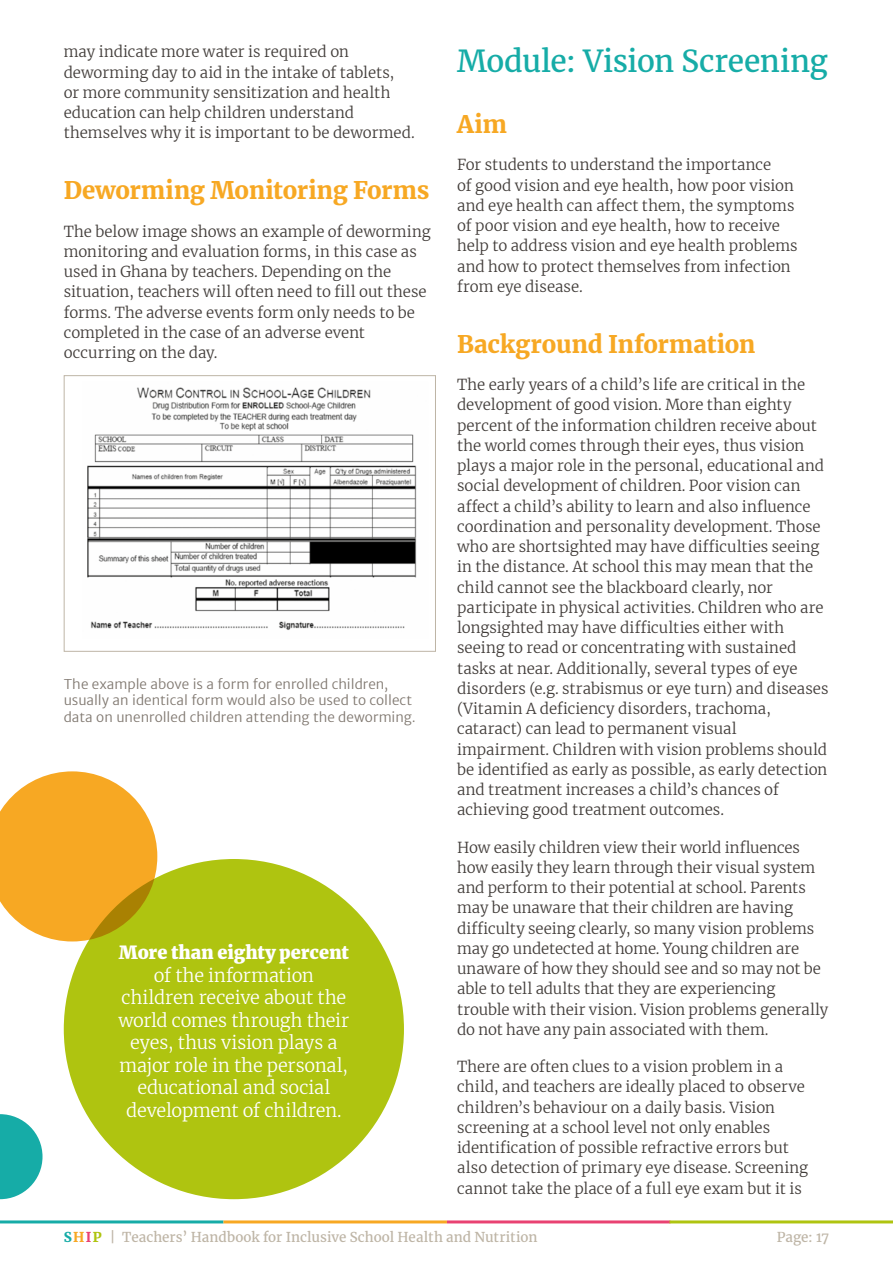
<style>
.page{position:relative;width:893px;height:1263px;background:#fff}
.page>*{position:absolute;margin:0;border:0;box-sizing:border-box;transform-origin:0 0}
.t1{font:30px "Merriweather";letter-spacing:-.01em;color:#16aca7}
.t2{font:700 24px "Merriweather";letter-spacing:-.01em;color:#f7a823}
.t3{font:300 18px/22.5px "Merriweather";letter-spacing:-.01em;color:#fff;text-align:center}
.t4{font:900 18px "Merriweather";color:#fff}
.t5{font:300 15px/20.2px "Merriweather";color:#413c39}
.t6{font:300 13.5px/16.5px "Merriweather Sans";color:#807870}
.t7{font:13.5px "Merriweather";color:#beb5a6}
.s1{font-weight:700;color:#16aca7}
.s2{font-weight:700;color:#f7a823}
.s3{font-weight:700;color:#e94272}
.s4{font-weight:700;color:#afc410}
</style>
<div class="page">
<hr style="left:0;top:1220px;width:223px;height:3px;background:#16aca7">
<hr style="left:223px;top:1220px;width:224px;height:3px;background:#f7a823">
<hr style="left:447px;top:1220px;width:223px;height:3px;background:#e94272">
<hr style="left:669px;top:1220px;width:224px;height:3px;background:#afc410">
<img style="left:87px;top:387px;width:330px;height:243px">
<div style="left:64px;top:375px;width:372px;height:277px;border:1px solid #beb5a6"></div>
<div style="left:64px;top:859px;width:340px;height:340px;background:#afc410;border-radius:50%"></div>
<svg style="left:0;top:771px;width:157px;height:170px"></svg>
<svg style="left:0;top:1114px;width:43px;height:85px"></svg>
<p class="t5" style="left:64px;top:41px;width:352px">may indicate more water is required on deworming day to aid in the intake of tablets,<br>or more community sensitization and health education can help children understand themselves why it is important to be dewormed.</p>
<h2 class="t2" style="left:64px;top:175px;width:367px">Deworming Monitoring Forms</h2>
<p class="t5" style="left:64px;top:221px;width:368px">The below image shows an example of deworming monitoring and evaluation forms, in this case as used in Ghana by teachers. Depending on the situation, teachers will often need to fill out these forms. The adverse events form only needs to be completed in the case of an adverse event occurring on the day.</p>
<p class="t6" style="left:64px;top:675px;width:353px">The example above is a form for enrolled children, usually an identical form would also be used to collect data on unenrolled children attending the deworming.</p>
<p class="t4" style="left:119px;top:941px;width:231px">More than eighty percent</p>
<p class="t3" style="left:118px;top:963px;width:232px">of the information children receive about the world comes through their eyes, thus vision plays a major role in the personal, educational and social development of children.</p>
<h1 class="t1" style="left:457px;top:41px;width:372px">Module: Vision Screening</h1>
<h2 class="t2" style="left:457px;top:108px;width:52px">Aim</h2>
<p class="t5" style="left:457px;top:154px;width:342px">For students to understand the importance<br>of good vision and eye health, how poor vision and eye health can affect them, the symptoms of poor vision and eye health, how to receive help to address vision and eye health problems and how to protect themselves from infection from eye disease.</p>
<h2 class="t2" style="left:457px;top:328px;width:300px">Background Information</h2>
<p class="t5" style="left:457px;top:374px;width:373px">The early years of a child’s life are critical in the development of good vision. More than eighty percent of the information children receive about the world comes through their eyes, thus vision plays a major role in the personal, educational and social development of children. Poor vision can affect a child’s ability to learn and also influence coordination and personality development. Those who are shortsighted may have difficulties seeing in the distance. At school this may mean that the child cannot see the blackboard clearly, nor participate in physical activities. Children who are longsighted may have difficulties either with seeing to read or concentrating with sustained tasks at near. Additionally, several types of eye disorders (e.g. strabismus or eye turn) and diseases (Vitamin A deficiency disorders, trachoma, cataract) can lead to permanent visual impairment. Children with vision problems should be identified as early as possible, as early detection and treatment increases a child’s chances of achieving good treatment outcomes.</p>
<p class="t5" style="left:457px;top:837px;width:373px">How easily children view their world influences how easily they learn through their visual system and perform to their potential at school. Parents may be unaware that their children are having difficulty seeing clearly, so many vision problems may go undetected at home. Young children are unaware of how they should see and so may not be able to tell adults that they are experiencing trouble with their vision. Vision problems generally do not have any pain associated with them.</p>
<p class="t5" style="left:457px;top:1056px;width:353px">There are often clues to a vision problem in a child, and teachers are ideally placed to observe children’s behaviour on a daily basis. Vision screening at a school level not only enables identification of possible refractive errors but also detection of primary eye disease. Screening cannot take the place of a full eye exam but it is</p>
<p class="t7" style="left:64px;top:1228px;width:475px"><span class="s1">S</span><span class="s2">H</span><span class="s3">I</span><span class="s4">P</span> | Teachers’ Handbook for Inclusive School Health and Nutrition</p>
<p class="t7" style="left:777px;top:1228px;width:54px">Page: 17</p>
</div>
